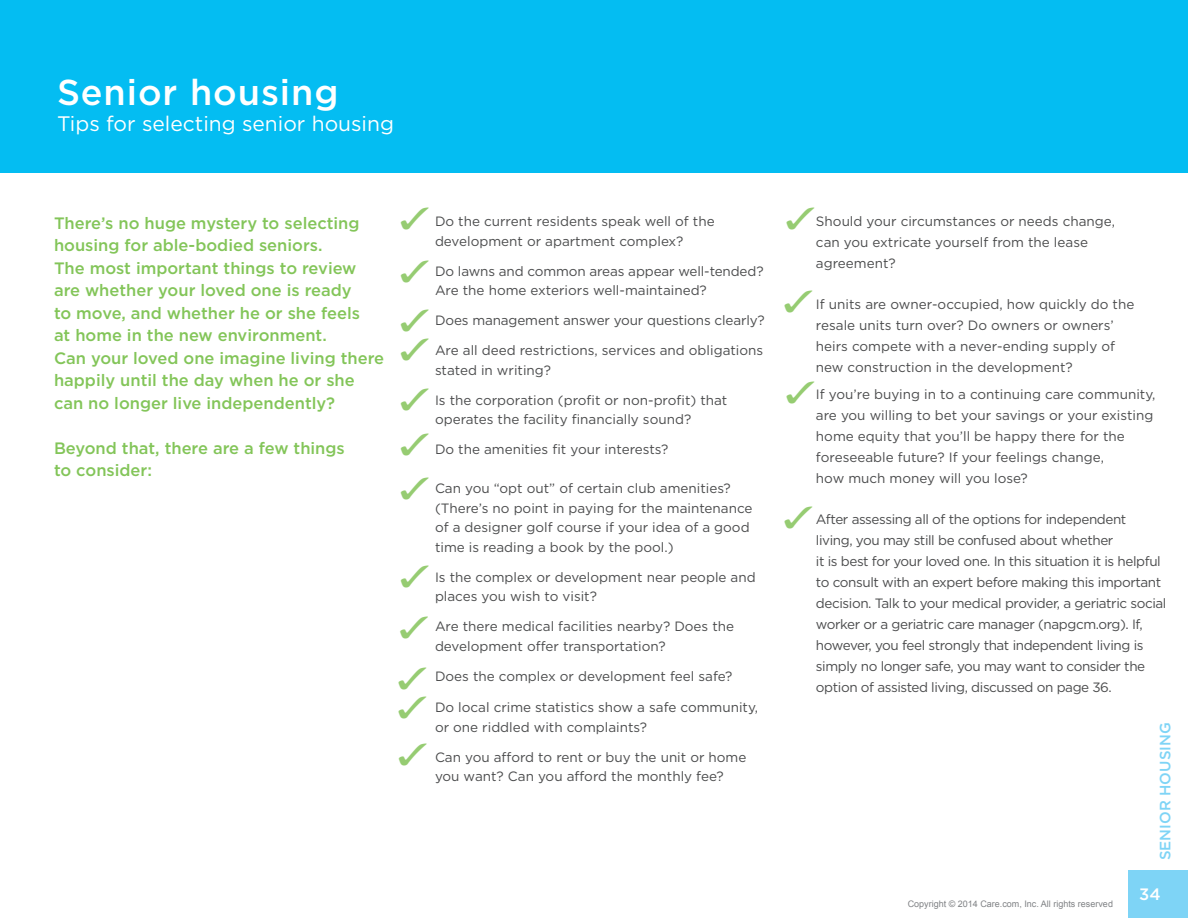
<style>
.page{position:relative;width:1188px;height:918px;background:#fff}
.page>*{position:absolute;margin:0;border:0;box-sizing:border-box;transform-origin:0 0}
.t1{font:500 36px "Gotham";letter-spacing:.025em;color:#fff}
.t2{font:30.6px/51px "Zapf Dingbats ITC";color:#96cc72;text-align:justify;scale:1.33 1}
.t3{font:21px "Gotham";color:#fff}
.t4{font:500 16.5px/22.5px "Gotham";color:#83c559}
.t5{font:500 16.5px "Gotham";color:#fff}
.t6{font:500 15px "Gotham";color:#7ed4f6}
.t7{font:13.5px/19.5px "Gotham";color:#4b4c4d}
.t8{font:13.5px/21px "Gotham";letter-spacing:-.03em;color:#4b4c4d}
.t9{font:9px "Arial";color:#808285}
</style>
<div class="page">
<div style="left:1129px;top:870px;width:59px;height:48px;background:#7ed4f6"></div>
<div style="left:0;top:0;width:1188px;height:173px;background:#04bdf2"></div>
<h1 class="t1" style="left:57px;top:69px;width:283px">Senior housing</h1>
<h3 class="t3" style="left:57px;top:110px;width:339px">Tips for selecting senior housing</h3>
<p class="t4" style="left:54px;top:211px;width:332px">There’s no huge mystery to selecting housing for able-bodied seniors.<br>The most important things to review are whether your loved one is ready<br>to move, and whether he or she feels<br>at home in the new environment.<br>Can your loved one imagine living there happily until the day when he or she can no longer live independently?</p>
<p class="t4" style="left:54px;top:436px;width:292px">Beyond that, there are a few things to consider:</p>
<p class="t7" style="left:435px;top:211px;width:281px">Do the current residents speak well of the development or apartment complex?</p>
<p class="t7" style="left:435px;top:261px;width:330px">Do lawns and common areas appear well-tended?<br>Are the home exteriors well-maintained?</p>
<p class="t7" style="left:435px;top:310px;width:331px">Does management answer your questions clearly?</p>
<p class="t7" style="left:435px;top:340px;width:330px">Are all deed restrictions, services and obligations stated in writing?</p>
<p class="t7" style="left:435px;top:390px;width:294px">Is the corporation (profit or non-profit) that operates the facility financially sound?</p>
<p class="t7" style="left:435px;top:439px;width:235px">Do the amenities fit your interests?</p>
<p class="t7" style="left:435px;top:478px;width:319px">Can you “opt out” of certain club amenities? (There’s no point in paying for the maintenance of a designer golf course if your idea of a good time is reading a book by the pool.)</p>
<p class="t7" style="left:435px;top:567px;width:322px">Is the complex or development near people and places you wish to visit?</p>
<p class="t7" style="left:435px;top:616px;width:301px">Are there medical facilities nearby? Does the development offer transportation?</p>
<p class="t7" style="left:435px;top:666px;width:299px">Does the complex or development feel safe?</p>
<p class="t7" style="left:435px;top:697px;width:325px">Do local crime statistics show a safe community, or one riddled with complaints?</p>
<p class="t7" style="left:435px;top:747px;width:313px">Can you afford to rent or buy the unit or home you want? Can you afford the monthly fee?</p>
<h2 class="t2" style="left:397px;top:551px;width:26px">✓ ✓ ✓</h2>
<p class="t7" style="left:816px;top:211px;width:300px;line-height:21px">Should your circumstances or needs change, can you extricate yourself from the lease agreement?</p>
<p class="t7" style="left:816px;top:293px;width:320px;line-height:21px">If units are owner-occupied, how quickly do the resale units turn over? Do owners or owners’ heirs compete with a never-ending supply of new construction in the development?</p>
<p class="t7" style="left:816px;top:384px;width:341px;line-height:21px">If you’re buying in to a continuing care community, are you willing to bet your savings or your existing home equity that you’ll be happy there for the foreseeable future? If your feelings change,<br>how much money will you lose?</p>
<p class="t8" style="left:816px;top:508px;width:352px">After assessing all of the options for independent living, you may still be confused about whether<br>it is best for your loved one. In this situation it is helpful to consult with an expert before making this important decision. Talk to your medical provider, a geriatric social worker or a geriatric care manager (napgcm.org). If, however, you feel strongly that independent living is simply no longer safe, you may want to consider the option of assisted living, discussed on page 36.</p>
<p class="t6" style="left:1155px;top:860px;width:139px;rotate:-90deg">SENIOR HOUSING</p>
<p class="t5" style="left:1139px;top:884px;width:23px">34</p>
<p class="t9" style="left:908px;top:898px;width:207px">Copyright © 2014 Care.com, Inc. All rights reserved</p>
</div>
